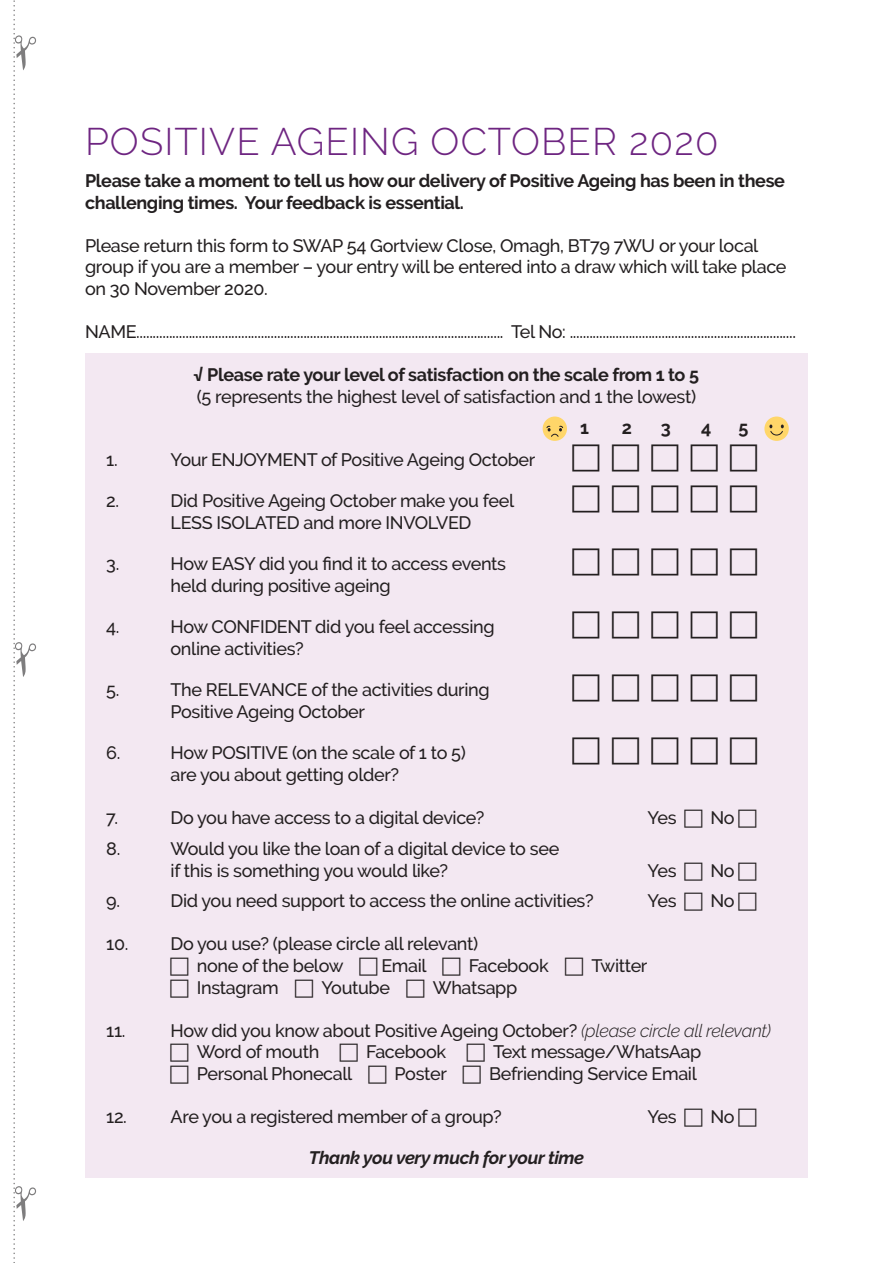
<style>
.page{position:relative;width:893px;height:1263px;background:#fff}
.page>*{position:absolute;margin:0;border:0;box-sizing:border-box;transform-origin:0 0}
.t1{font:300 38.25px "Raleway";letter-spacing:.03em;color:#6e2581}
.t2{font:500 18px/21.6px "Raleway";letter-spacing:-.02em;color:#231f20}
.t3{font:700 18px/21.6px "Raleway";letter-spacing:-.02em;color:#231f20}
.t4{font:italic 700 18px "Raleway";letter-spacing:-.02em;color:#231f20}
.s1{font-weight:300;font-style:italic}
</style>
<div class="page">
<div style="left:85px;top:353px;width:723px;height:824px;background:#f3e8f2"></div>
<svg style="left:13px;top:0;width:23px;height:1263px"></svg>
<div style="left:764px;top:416px;width:25px;height:25px;background:#ffd669;border-radius:50%"></div>
<svg style="left:769px;top:424px;width:15px;height:12px"></svg>
<div style="left:543px;top:416px;width:24px;height:25px;background:#ffd669;border-radius:50%"></div>
<svg style="left:546px;top:425px;width:17px;height:12px"></svg>
<p class="t1" style="left:85px;top:119px;width:635px">POSITIVE AGEING OCTOBER 2020</p>
<p class="t3" style="left:85px;top:170px;width:701px">Please take a moment to tell us how our delivery of Positive Ageing has been in these challenging times. Your feedback is essential.</p>
<p class="t2" style="left:85px;top:235px;width:703px">Please return this form to SWAP 54 Gortview Close, Omagh, BT79 7WU or your local group if you are a member – your entry will be entered into a draw which will take place on 30 November 2020.</p>
<p class="t2" style="left:85px;top:321px;width:713px">NAME................................................................................................................ Tel No: .....................................................................</p>
<p class="t3" style="left:194px;top:364px;width:507px">√ Please rate your level of satisfaction on the scale from 1 to 5</p>
<p class="t2" style="left:197px;top:386px;width:501px">(5 represents the highest level of satisfaction and 1 the lowest)</p>
<p class="t3" style="left:580px;top:417px;width:10px">1</p>
<p class="t3" style="left:622px;top:417px;width:12px">2</p>
<p class="t3" style="left:661px;top:417px;width:12px">3</p>
<p class="t3" style="left:701px;top:417px;width:12px">4</p>
<p class="t3" style="left:739px;top:417px;width:11px">5</p>
<p class="t2" style="left:106px;top:449px;width:13px">1.</p>
<p class="t2" style="left:171px;top:449px;width:366px">Your ENJOYMENT of Positive Ageing October</p>
<p class="t2" style="left:106px;top:490px;width:14px">2.</p>
<p class="t2" style="left:171px;top:490px;width:345px">Did Positive Ageing October make you feel</p>
<p class="t2" style="left:171px;top:512px;width:302px">LESS ISOLATED and more INVOLVED</p>
<p class="t2" style="left:106px;top:553px;width:14px">3.</p>
<p class="t2" style="left:171px;top:553px;width:337px">How EASY did you find it to access events</p>
<p class="t2" style="left:171px;top:575px;width:222px">held during positive ageing</p>
<p class="t2" style="left:106px;top:616px;width:15px">4.</p>
<p class="t2" style="left:171px;top:616px;width:326px">How CONFIDENT did you feel accessing</p>
<p class="t2" style="left:171px;top:638px;width:135px">online activities?</p>
<p class="t2" style="left:106px;top:679px;width:15px">5.</p>
<p class="t2" style="left:171px;top:679px;width:321px">The RELEVANCE of the activities during</p>
<p class="t2" style="left:171px;top:701px;width:196px">Positive Ageing October</p>
<p class="t2" style="left:106px;top:742px;width:16px">6.</p>
<p class="t2" style="left:171px;top:742px;width:297px">How POSITIVE (on the scale of 1 to 5)</p>
<p class="t2" style="left:171px;top:764px;width:230px">are you about getting older?</p>
<p class="t2" style="left:106px;top:807px;width:13px">7.</p>
<p class="t2" style="left:171px;top:807px;width:316px">Do you have access to a digital device?</p>
<p class="t2" style="left:648px;top:807px;width:30px">Yes</p>
<p class="t2" style="left:711px;top:807px;width:26px">No</p>
<p class="t2" style="left:106px;top:838px;width:16px">8.</p>
<p class="t2" style="left:171px;top:838px;width:390px">Would you like the loan of a digital device to see</p>
<p class="t2" style="left:171px;top:859px;width:279px">if this is something you would like?</p>
<p class="t2" style="left:648px;top:859px;width:30px">Yes</p>
<p class="t2" style="left:711px;top:859px;width:26px">No</p>
<p class="t2" style="left:106px;top:890px;width:15px">9.</p>
<p class="t2" style="left:171px;top:890px;width:425px">Did you need support to access the online activities?</p>
<p class="t2" style="left:648px;top:890px;width:30px">Yes</p>
<p class="t2" style="left:711px;top:890px;width:26px">No</p>
<p class="t2" style="left:106px;top:933px;width:373px">10. Do you use? (please circle all relevant)</p>
<p class="t2" style="left:197px;top:955px;width:148px">none of the below</p>
<p class="t2" style="left:381px;top:955px;width:47px">Email</p>
<p class="t2" style="left:469px;top:955px;width:81px">Facebook</p>
<p class="t2" style="left:591px;top:955px;width:58px">Twitter</p>
<p class="t2" style="left:197px;top:976px;width:83px">Instagram</p>
<p class="t2" style="left:322px;top:976px;width:70px">Youtube</p>
<p class="t2" style="left:433px;top:976px;width:86px">Whatsapp</p>
<p class="t2" style="left:106px;top:1019px;width:21px">11.</p>
<p class="t2" style="left:197px;top:1019px;width:576px;text-indent:-26px">How did you know about Positive Ageing October? <span class="s1">(please circle all relevant)<br></span>Word of mouth</p>
<p class="t2" style="left:366px;top:1041px;width:81px">Facebook</p>
<p class="t2" style="left:493px;top:1041px;width:210px">Text message/WhatsAap</p>
<p class="t2" style="left:197px;top:1063px;width:157px">Personal Phonecall</p>
<p class="t2" style="left:395px;top:1063px;width:54px">Poster</p>
<p class="t2" style="left:489px;top:1063px;width:209px">Befriending Service Email</p>
<p class="t2" style="left:106px;top:1106px;width:22px">12.</p>
<p class="t2" style="left:171px;top:1106px;width:333px">Are you a registered member of a group?</p>
<p class="t2" style="left:648px;top:1106px;width:30px">Yes</p>
<p class="t2" style="left:711px;top:1106px;width:26px">No</p>
<p class="t4" style="left:309px;top:1147px;width:277px">Thank you very much for your time</p>
</div>
